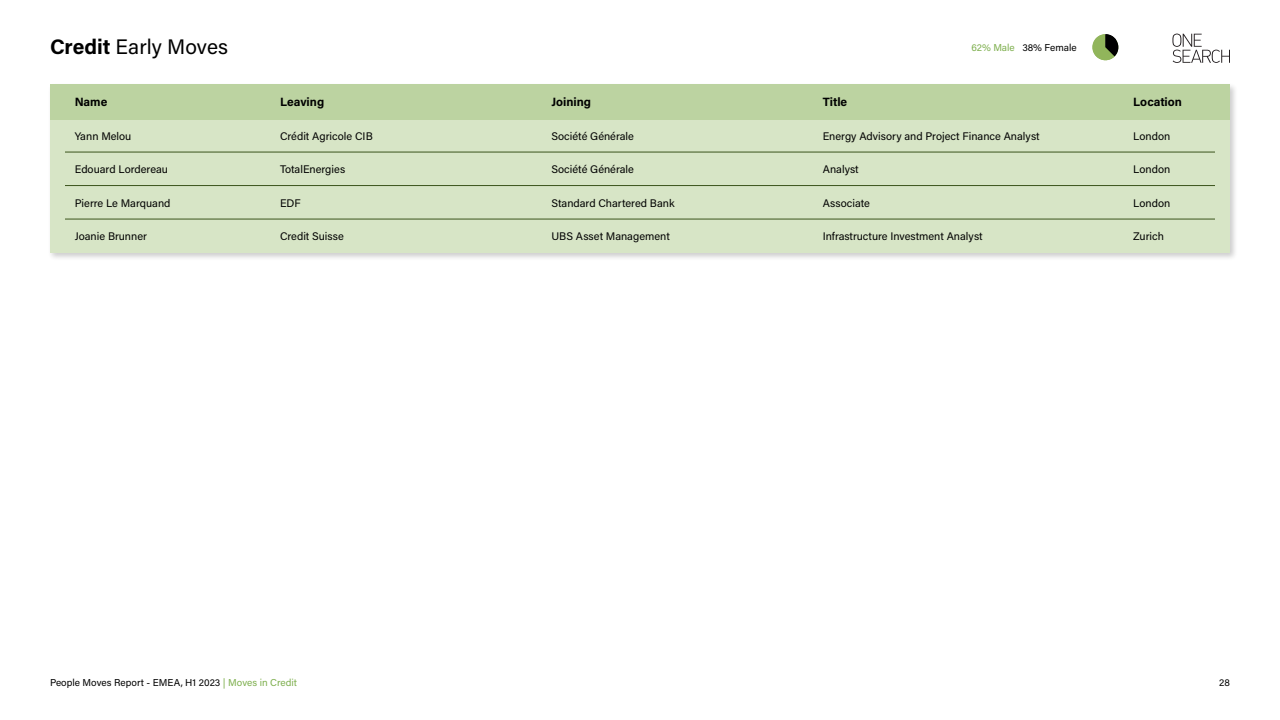
<style>
.page{position:relative;width:1280px;height:720px;background:#fff}
.page>*{position:absolute;margin:0;border:0;box-sizing:border-box;transform-origin:0 0}
.t1{font:21px "Acumin Pro";color:#000}
.t2{font:700 12px "Acumin Pro";color:#000}
.t3{font:11px "Acumin Pro";color:#000}
.t4{font:10px "Acumin Pro";color:#000}
.s1{font-weight:700}
.s2{color:#7eaf4e}
</style>
<div class="page">
<svg style="left:1172px;top:34px;width:58px;height:29px"></svg>
<div style="left:47px;top:82px;width:1192px;height:179px;background:#000;opacity:.5"></div>
<div style="left:50px;top:84px;width:1180px;height:169px;background:#d7e5c6"></div>
<hr style="left:65px;top:185px;width:1150px;height:1px;background:#3b541c">
<hr style="left:65px;top:219px;width:1150px;height:1px;background:#3b541c">
<hr style="left:65px;top:152px;width:1150px;height:1px;background:#3b541c">
<div style="left:50px;top:84px;width:1180px;height:35px;background:#bcd3a1"></div>
<svg style="left:1092px;top:34px;width:27px;height:27px"></svg>
<h1 class="t1" style="left:50px;top:33px;width:180px"><span class="s1">Credit</span> Early Moves</h1>
<p class="t4" style="left:971px;top:41px;width:107px"><span class="s2">62% Male</span> 38% Female</p>
<p class="t2" style="left:75px;top:93px;width:34px">Name</p>
<p class="t3" style="left:75px;top:128px;width:58px">Yann Melou</p>
<p class="t3" style="left:75px;top:162px;width:95px">Edouard Lordereau</p>
<p class="t3" style="left:75px;top:195px;width:97px">Pierre Le Marquand</p>
<p class="t3" style="left:75px;top:229px;width:74px">Joanie Brunner</p>
<p class="t2" style="left:280px;top:93px;width:46px">Leaving</p>
<p class="t3" style="left:280px;top:128px;width:94px">Crédit Agricole CIB</p>
<p class="t3" style="left:280px;top:162px;width:67px">TotalEnergies</p>
<p class="t3" style="left:280px;top:195px;width:22px">EDF</p>
<p class="t3" style="left:280px;top:229px;width:65px">Credit Suisse</p>
<p class="t2" style="left:551px;top:93px;width:41px">Joining</p>
<p class="t2" style="left:1133px;top:93px;width:50px">Location</p>
<p class="t3" style="left:823px;top:128px;width:218px">Energy Advisory and Project Finance Analyst</p>
<p class="t3" style="left:823px;top:162px;width:37px">Analyst</p>
<p class="t3" style="left:823px;top:195px;width:49px">Associate</p>
<p class="t3" style="left:823px;top:229px;width:161px">Infrastructure Investment Analyst</p>
<p class="t2" style="left:823px;top:93px;width:26px">Title</p>
<p class="t3" style="left:551px;top:128px;width:84px">Société Générale</p>
<p class="t3" style="left:551px;top:162px;width:84px">Société Générale</p>
<p class="t3" style="left:551px;top:195px;width:125px">Standard Chartered Bank</p>
<p class="t3" style="left:551px;top:229px;width:120px">UBS Asset Management</p>
<p class="t3" style="left:1133px;top:128px;width:39px">London</p>
<p class="t3" style="left:1133px;top:162px;width:39px">London</p>
<p class="t3" style="left:1133px;top:195px;width:39px">London</p>
<p class="t3" style="left:1133px;top:229px;width:32px">Zurich</p>
<p class="t4" style="left:50px;top:676px;width:249px">People Moves Report - EMEA, H1 2023 <span class="s2">| Moves in Credit</span></p>
<p class="t4" style="left:1219px;top:676px;width:12px">28</p>
</div>
